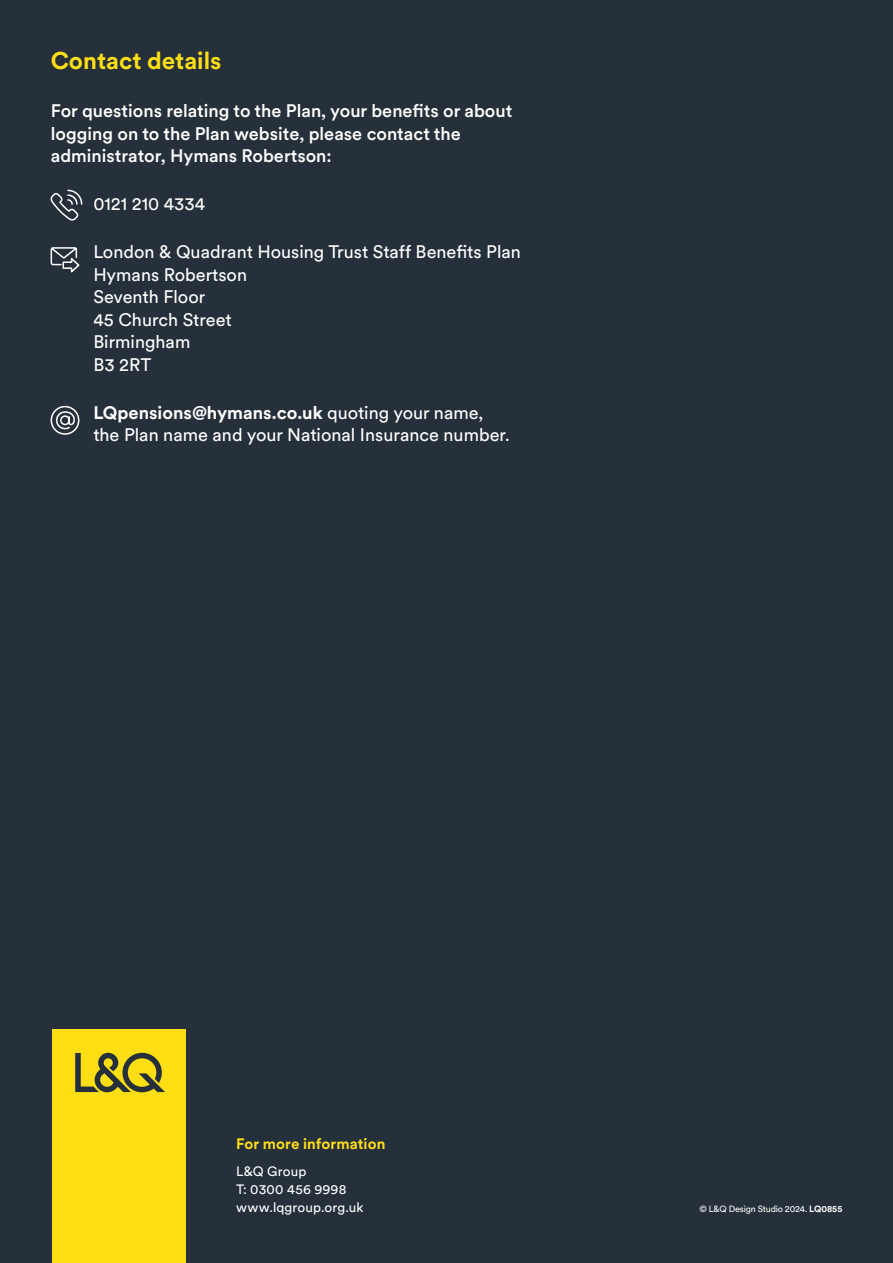
<style>
.page{position:relative;width:893px;height:1263px;background:#25303b}
.page>*{position:absolute;margin:0;border:0;box-sizing:border-box;transform-origin:0 0}
.t1{font:700 24px "Circular XX";color:#ffde14}
.t2{font:18px/22.5px "Circular XX";color:#fff}
.t3{font:500 18px/22.5px "Circular XX";color:#fff}
.t4{font:700 15px "Circular XX";letter-spacing:.005em;color:#ffde14}
.t5{font:13.5px/18px "Circular XX";letter-spacing:.01em;color:#fff}
.t6{font:9px "Circular XX";letter-spacing:-.02em;color:#fff}
.s1{font-weight:700}
</style>
<div class="page">
<svg style="left:50px;top:189px;width:33px;height:32px"></svg>
<svg style="left:50px;top:247px;width:30px;height:26px"></svg>
<svg style="left:50px;top:405px;width:30px;height:30px"></svg>
<div style="left:52px;top:1029px;width:134px;height:234px;background:#ffde14"></div>
<svg style="left:75px;top:1053px;width:90px;height:39px"></svg>
<h1 class="t1" style="left:51px;top:44px;width:172px">Contact details</h1>
<p class="t3" style="left:51px;top:99px;width:463px">For questions relating to the Plan, your benefits or about logging on to the Plan website, please contact the administrator, Hymans Robertson:</p>
<p class="t2" style="left:93px;top:192px;width:114px">0121 210 4334</p>
<p class="t2" style="left:93px;top:240px;width:429px">London &amp; Quadrant Housing Trust Staff Benefits Plan<br>Hymans Robertson<br>Seventh Floor<br>45 Church Street<br>Birmingham<br>B3 2RT</p>
<p class="t2" style="left:93px;top:400px;width:418px"><span class="s1">LQpensions@hymans.co.uk</span> quoting your name, the Plan name and your National Insurance number.</p>
<p class="t4" style="left:236px;top:1134px;width:151px">For more information</p>
<p class="t5" style="left:236px;top:1161px;width:129px">L&amp;Q Group<br>T: 0300 456 9998 www.lqgroup.org.uk</p>
<p class="t6" style="left:699px;top:1203px;width:144px">© L&amp;Q Design Studio 2024. <span class="s1">LQ0855</span></p>
</div>
